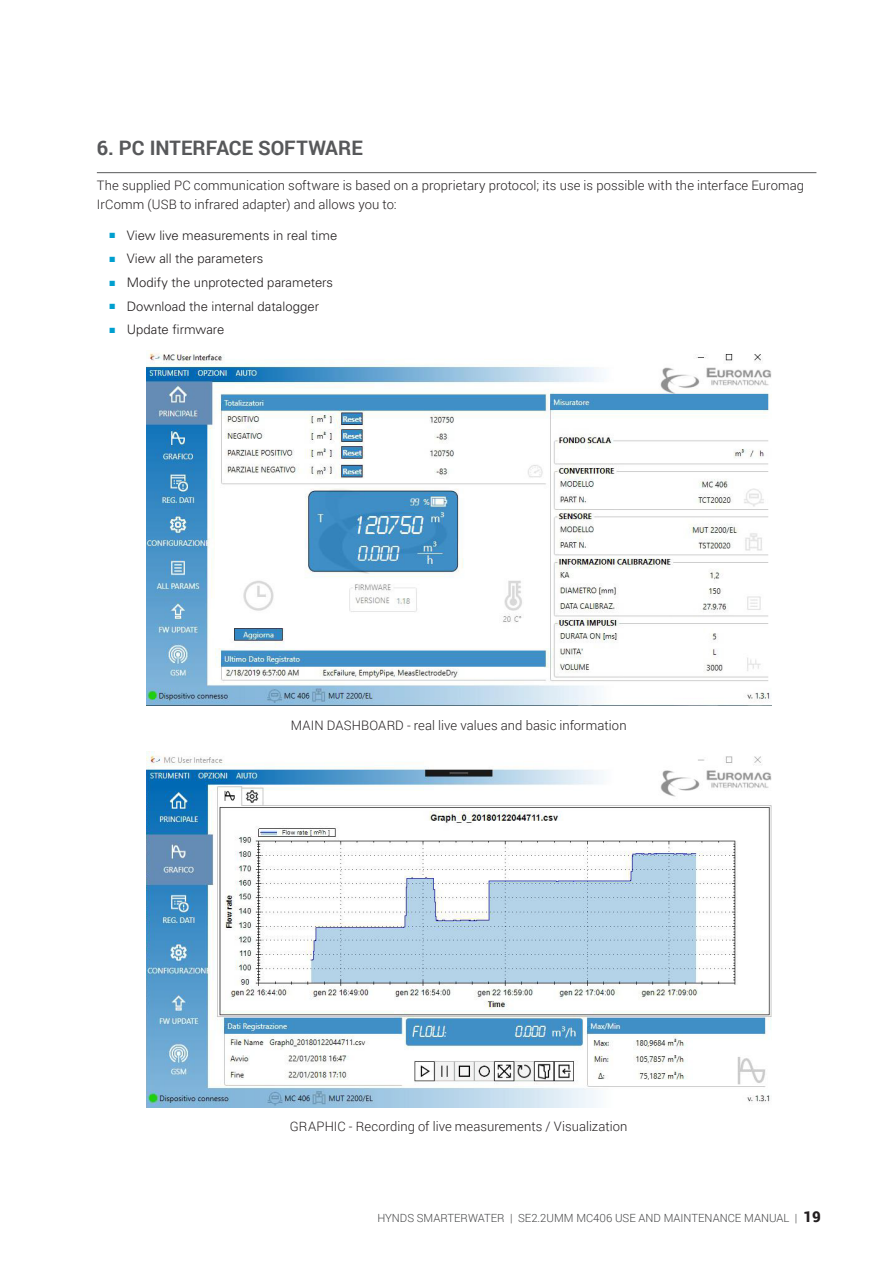
<style>
.page{position:relative;width:893px;height:1263px;background:#fff}
.page>*{position:absolute;margin:0;border:0;box-sizing:border-box;transform-origin:0 0}
.Section_Heading{font:700 19.95px "Roboto";color:#57585a}
.Body{font:300 13.05px/18.1px "Roboto";letter-spacing:.005em;color:#231f20}
.t1{font:300 13.05px "Univers LT Std";color:#231f20}
.t2{font:300 11.25px "Roboto";color:#454647}
.s1{color:#009fcf}
.s2{font-weight:900;font-size:15px;color:#231f20}
</style>
<div class="page">
<hr style="left:97px;top:172px;width:719px;height:1px;background:#57585a">
<img style="left:146px;top:351px;width:625px;height:355px">
<img style="left:146px;top:752px;width:625px;height:356px">
<p class="Section_Heading" style="left:97px;top:134px;width:267px">6. PC INTERFACE SOFTWARE</p>
<p class="Body" style="left:97px;top:176px;width:709px">The supplied PC communication software is based on a proprietary protocol; its use is possible with the interface Euromag<br>I rComm (USB to infrared adapter) and allows you to:</p>
<p class="t1" style="left:110px;top:227px;width:229px"><span class="s1">■</span> View live measurements in real time</p>
<p class="t1" style="left:110px;top:251px;width:155px"><span class="s1">■</span> View all the parameters</p>
<p class="t1" style="left:110px;top:274px;width:225px"><span class="s1">■</span> Modify the unprotected parameters</p>
<p class="t1" style="left:110px;top:298px;width:211px"><span class="s1">■</span> Download the internal datalogger</p>
<p class="t1" style="left:110px;top:322px;width:116px"><span class="s1">■</span> Update firmware</p>
<p class="Body" style="left:291px;top:716px;width:337px">MAI N DASHBOARD - real live values and basic information</p>
<p class="Body" style="left:290px;top:1117px;width:339px">GRAPHIC - Recording of live measurements / Visualization</p>
<p class="t2" style="left:377px;top:1210px;width:270px">HYNDS SMARTERWATER | SE2.2UMM MC406 Use and</p>
<p class="t2" style="left:664px;top:1210px;width:28px">Maintenance</p>
<p class="t2" style="left:744px;top:1210px;width:19px">Manua</p>
<p class="t2" style="left:783px;top:1210px;width:39px">l | <span class="s2">19</span></p>
</div>
